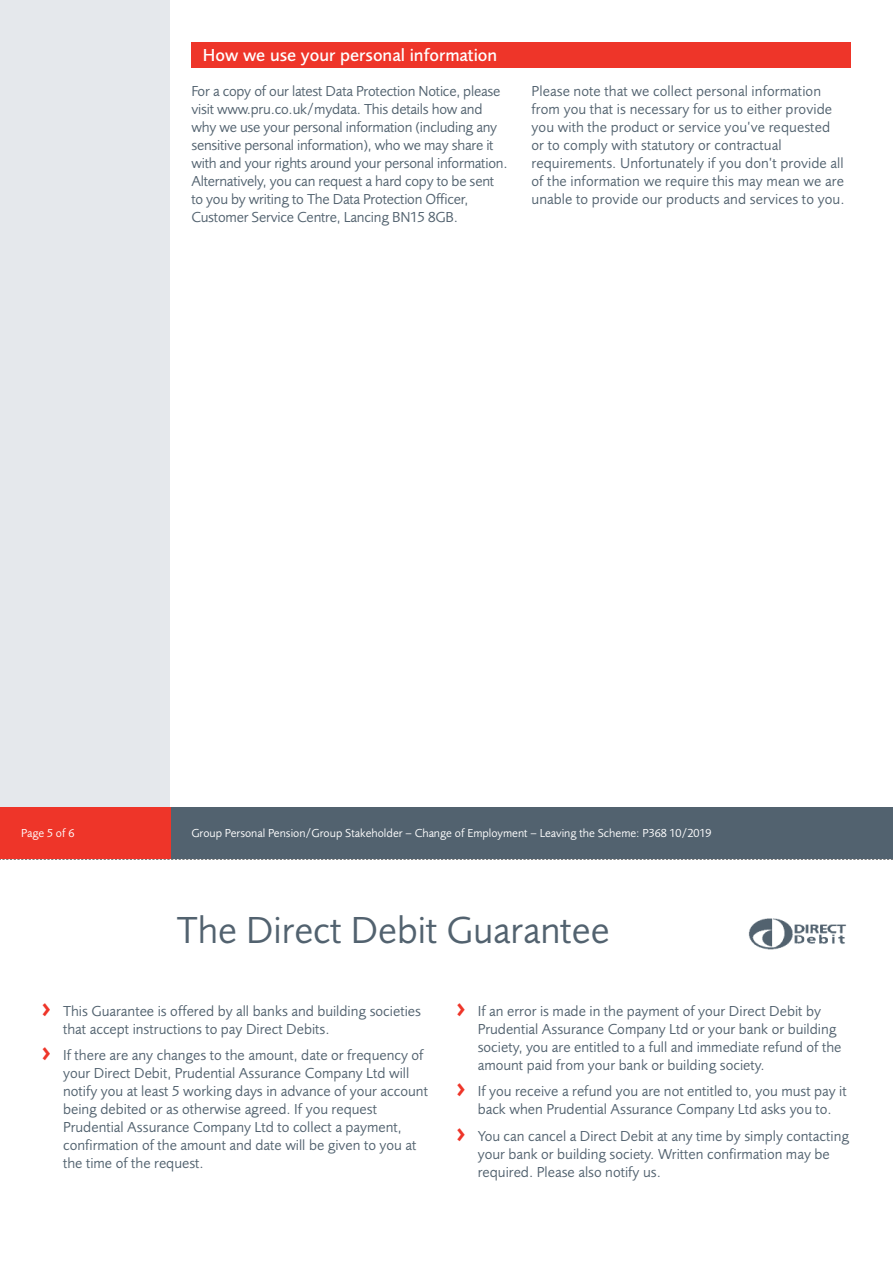
<style>
.page{position:relative;width:893px;height:1263px;background:#fff}
.page>*{position:absolute;margin:0;border:0;box-sizing:border-box;transform-origin:0 0}
.t1{font:39px "Pru Sans";color:#52626f}
.t2{font:500 18px "Pru Sans";color:#fff}
.t3{font:15px/18px "Pru Sans";color:#52626f}
.t4{font:12px "Pru Sans";color:#fff}
.s1{font-family:"Meta";font-weight:700;font-size:21px;color:#ee3529}
</style>
<div class="page">
<div style="left:0;top:0;width:170px;height:830px;background:#e5e8ec"></div>
<div style="left:191px;top:43px;width:659px;height:25px;background:#ee3529"></div>
<svg style="left:0;top:859px;width:893px;height:1px"></svg>
<div style="left:0;top:808px;width:893px;height:51px;background:#52626f"></div>
<div style="left:0;top:808px;width:170px;height:51px;background:#ee3529"></div>
<img style="left:748px;top:918px;width:99px;height:32px">
<p class="t2" style="left:203px;top:48px;width:296px">How we use your personal information</p>
<p class="t3" style="left:191px;top:84px;width:318px">For a copy of our latest Data Protection Notice, please visit www.pru.co.uk/mydata. This details how and why we use your personal information (including any sensitive personal information), who we may share it with and your rights around your personal information.<br>Alternatively, you can request a hard copy to be sent to you by writing to The Data Protection Officer, Customer Service Centre, Lancing BN15 8GB.</p>
<p class="t3" style="left:531px;top:84px;width:315px">Please note that we collect personal information from you that is necessary for us to either provide you with the product or service you’ve requested or to comply with statutory or contractual requirements. Unfortunately if you don’t provide all of the information we require this may mean we are unable to provide our products and services to you.</p>
<p class="t4" style="left:21px;top:828px;width:55px">Page 5 of 6</p>
<p class="t4" style="left:191px;top:828px;width:522px">Group Personal Pension/Group Stakeholder – Change of Employment – Leaving the Scheme: P368 10/2019</p>
<h1 class="t1" style="left:177px;top:915px;width:434px">The Direct Debit Guarantee</h1>
<p class="t3" style="left:63px;top:1003px;width:359px;text-indent:-21px"><span class="s1">&gt;</span> This Guarantee is offered by all banks and building societies that accept instructions to pay Direct Debits.</p>
<p class="t3" style="left:63px;top:1048px;width:366px;text-indent:-21px"><span class="s1">&gt;</span> If there are any changes to the amount, date or frequency of your Direct Debit, Prudential Assurance Company Ltd will notify you at least 5 working days in advance of your account being debited or as otherwise agreed. If you request Prudential Assurance Company Ltd to collect a payment, confirmation of the amount and date will be given to you at the time of the request.</p>
<p class="t3" style="left:478px;top:1003px;width:365px;text-indent:-21px"><span class="s1">&gt;</span> If an error is made in the payment of your Direct Debit by Prudential Assurance Company Ltd or your bank or building society, you are entitled to a full and immediate refund of the amount paid from your bank or building society.</p>
<p class="t3" style="left:456px;top:1084px;width:392px;text-align:center"><span class="s1">&gt;</span> If you receive a refund you are not entitled to, you must pay it back when Prudential Assurance Company Ltd asks you to.</p>
<p class="t3" style="left:478px;top:1128px;width:373px;text-indent:-21px"><span class="s1">&gt;</span> You can cancel a Direct Debit at any time by simply contacting your bank or building society. Written confirmation may be required. Please also notify us.</p>
</div>
